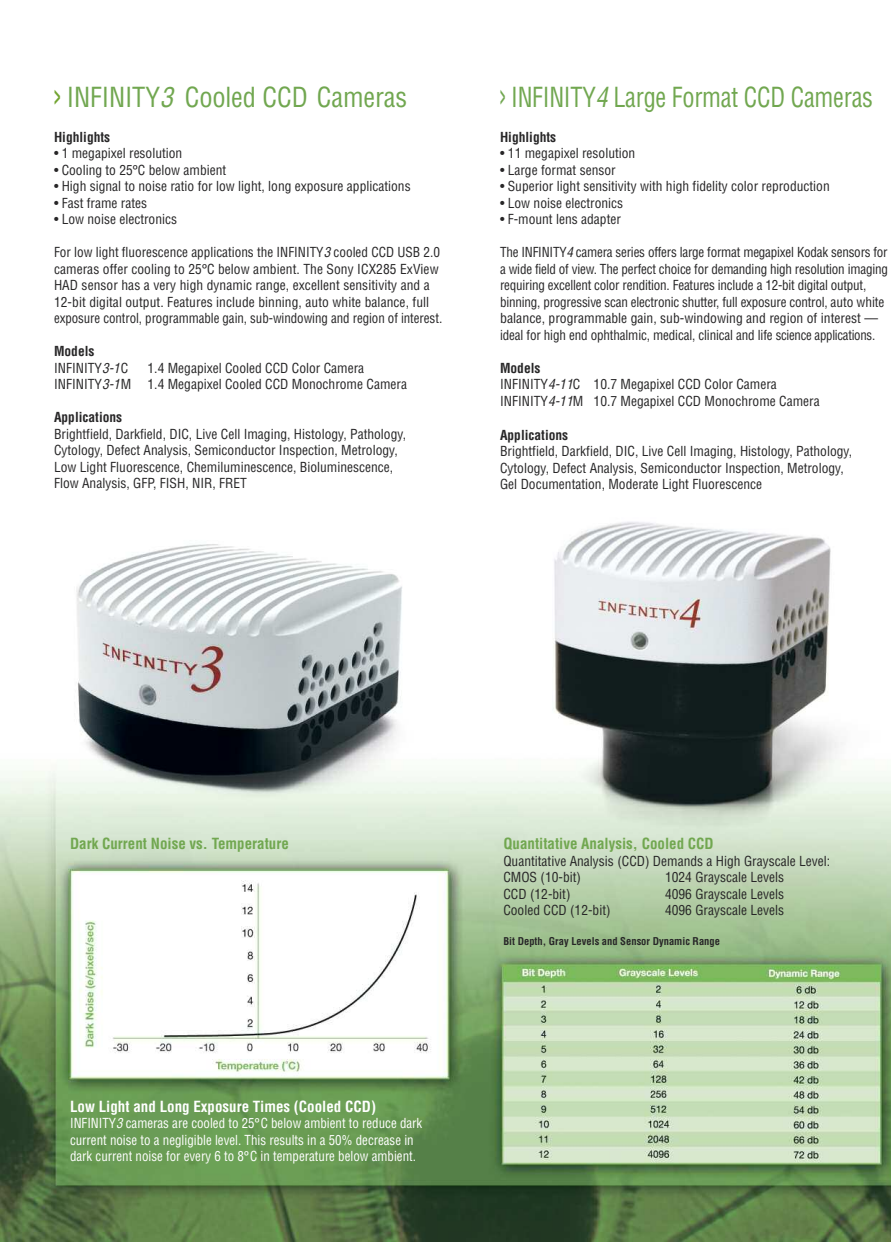
<style>
.page{position:relative;width:891px;height:1242px;background:#fff}
.page>*{position:absolute;margin:0;border:0;box-sizing:border-box;transform-origin:0 0}
.t1{font:condensed 27px "Helvetica LT Std";letter-spacing:-.01em;color:#71a750;scale:.9 1}
.t2{font:condensed 27px "Helvetica LT Std";letter-spacing:-.01em;color:#71a750}
.t3{font:700 condensed 15px "Helvetica LT Std";color:#71a750}
.t4{font:700 condensed 15px "Helvetica LT Std";color:#fff}
.t5{font:condensed 13.5px/16.5px "Helvetica LT Std";color:#272627}
.t6{font:condensed 13.5px/16.5px "Helvetica LT Std";color:#fff;scale:.96 1}
.t7{font:700 condensed 13.5px "Helvetica LT Std";color:#272627}
.t8{font:700 condensed 10.5px "Helvetica LT Std";color:#272627}
.s1{font-weight:700;color:#72a431}
.s2{font-style:italic}
.s3{font-family:"Helvetica";font-stretch:normal}
.s4{font-weight:700}
</style>
<div class="page">
<img style="left:0;top:522px;width:891px;height:719px">
<h1 class="t2" style="left:54px;top:87px;width:355px"><span class="s1">&gt;</span> INFINITY<span class="s2">3</span> Cooled CCD Cameras</h1>
<p class="t7" style="left:54px;top:132px;width:58px">Highlights</p>
<p class="t5" style="left:54px;top:146px;width:130px">• 1 megapixel resolution</p>
<p class="t5" style="left:54px;top:163px;width:174px">• Cooling to 25<span class="s3">º</span>C below ambient</p>
<p class="t5" style="left:54px;top:179px;width:358px">• High signal to noise ratio for low light, long exposure applications</p>
<p class="t5" style="left:54px;top:196px;width:95px">• Fast frame rates</p>
<p class="t5" style="left:54px;top:212px;width:125px">• Low noise electronics</p>
<p class="t5" style="left:54px;top:245px;width:390px">For low light fluorescence applications the INFINITY<span class="s2">3</span> cooled CCD USB 2.0 cameras offer cooling to 25<span class="s3">º</span>C below ambient. The Sony ICX285 ExView HAD sensor has a very high dynamic range, excellent sensitivity and a 12-bit digital output. Features include binning, auto white balance, full exposure control, programmable gain, sub-windowing and region of interest.</p>
<p class="t5" style="left:54px;top:344px;width:76px"><span class="s4">Models<br></span>INFINITY<span class="s2">3-1</span>C</p>
<p class="t5" style="left:54px;top:361px;width:354px;text-indent:94px">1.4 Megapixel Cooled CCD Color Camera<br>INFINITY<span class="s2">3-1</span>M 1.4 Megapixel Cooled CCD Monochrome Camera</p>
<p class="t7" style="left:54px;top:412px;width:70px">Applications</p>
<p class="t5" style="left:54px;top:427px;width:354px">Brightfield, Darkfield, DIC, Live Cell Imaging, Histology, Pathology, Cytology, Defect Analysis, Semiconductor Inspection, Metrology, Low Light Fluorescence, Chemiluminescence, Bioluminescence, Flow Analysis, GFP, FISH, NIR, FRET</p>
<h1 class="t1" style="left:500px;top:87px;width:416px"><span class="s4">&gt;</span> INFINITY<span class="s2">4</span> Large Format CCD Cameras</h1>
<p class="t7" style="left:500px;top:132px;width:58px">Highlights</p>
<p class="t5" style="left:500px;top:146px;width:137px">• 11 megapixel resolution</p>
<p class="t5" style="left:500px;top:163px;width:117px">• Large format sensor</p>
<p class="t5" style="left:500px;top:179px;width:331px">• Superior light sensitivity with high fidelity color reproduction</p>
<p class="t5" style="left:500px;top:196px;width:125px">• Low noise electronics</p>
<p class="t5" style="left:500px;top:212px;width:122px">• F-mount lens adapter</p>
<p class="t5" style="left:500px;top:245px;width:389px">The INFINITY<span class="s2">4</span> camera series offers large format megapixel Kodak sensors for a wide field of view. The perfect choice for demanding high resolution imaging requiring excellent color rendition. Features include a 12-bit digital output, binning, progressive scan electronic shutter, full exposure control, auto white balance, programmable gain, sub-windowing and region of interest — ideal for high end ophthalmic, medical, clinical and life science applications.</p>
<p class="t5" style="left:500px;top:361px;width:321px"><span class="s4">Models<br></span>INFINITY<span class="s2">4-11</span>C 10.7 Megapixel CCD Color Camera<br>INFINITY<span class="s2">4-11</span>M 10.7 Megapixel CCD Monochrome Camera</p>
<p class="t7" style="left:500px;top:430px;width:70px">Applications</p>
<p class="t5" style="left:500px;top:444px;width:354px">Brightfield, Darkfield, DIC, Live Cell Imaging, Histology, Pathology,<br>Cytology, Defect Analysis, Semiconductor Inspection, Metrology,<br>Gel Documentation, Moderate Light Fluorescence</p>
<p class="t3" style="left:70px;top:837px;width:220px">Dark Current Noise vs. Temperature</p>
<p class="t4" style="left:70px;top:1101px;width:307px">Low Light and Long Exposure Times (Cooled CCD)</p>
<p class="t6" style="left:70px;top:1116px;width:368px">INFINITY<span class="s2">3</span> cameras are cooled to 25<span class="s3">º</span>C below ambient to reduce dark current noise to a negligible level. This results in a 50% decrease in dark current noise for every 6 to 8<span class="s3">º</span>C in temperature below ambient.</p>
<p class="t3" style="left:503px;top:838px;width:212px">Quantitative Analysis, Cooled CCD</p>
<p class="t5" style="left:503px;top:854px;width:328px">Quantitative Analysis (CCD) Demands a High Grayscale Level:<br>CMOS (10-bit)</p>
<p class="t5" style="left:665px;top:870px;width:121px">1024 Grayscale Levels</p>
<p class="t5" style="left:503px;top:887px;width:69px">CCD (12-bit)</p>
<p class="t5" style="left:665px;top:887px;width:121px">4096 Grayscale Levels</p>
<p class="t5" style="left:503px;top:903px;width:109px">Cooled CCD (12-bit)</p>
<p class="t5" style="left:665px;top:903px;width:121px">4096 Grayscale Levels</p>
<p class="t8" style="left:503px;top:937px;width:218px">Bit Depth, Gray Levels and Sensor Dynamic Range</p>
</div>
